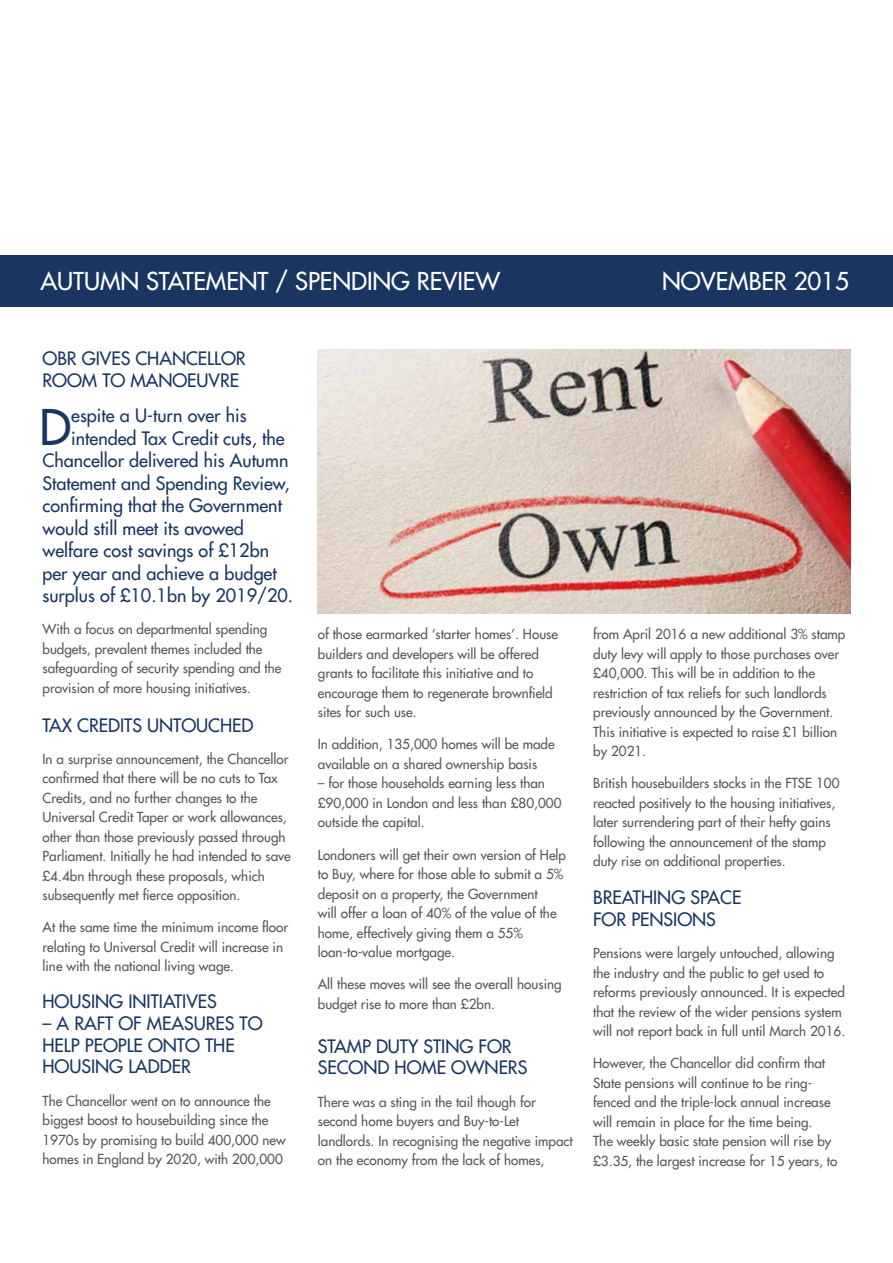
<style>
.page{position:relative;width:893px;height:1263px;background:#fff}
.page>*{position:absolute;margin:0;border:0;box-sizing:border-box;transform-origin:0 0}
.t1{font:47.85px "Futura LT";color:#1a3660}
.t2{font:24px "Futura LT";letter-spacing:-.005em;color:#fff}
.t3{font:18px/21.6px "Futura LT";color:#1a3660}
.t4{font:13.5px/19.5px "Futura LT";color:#575756}
</style>
<div class="page">
<div style="left:0;top:255px;width:893px;height:51px;background:#1a3660"></div>
<img style="left:318px;top:350px;width:532px;height:263px">
<h2 class="t2" style="left:40px;top:266px;width:461px">AUTUMN STATEMENT / SPENDING REVIEW</h2>
<h2 class="t2" style="left:662px;top:266px;width:188px">NOVEMBER 2015</h2>
<h3 class="t3" style="left:43px;top:348px;width:205px">OBR GIVES CHANCELLOR<br>ROOM TO MANOEUVRE</h3>
<h1 class="t1" style="left:39px;top:396px;width:33px">D</h1>
<h3 class="t3" style="left:71px;top:404px;width:177px">espite a U-turn over his</h3>
<h3 class="t3" style="left:71px;top:427px;width:215px">intended Tax Credit cuts, the</h3>
<h3 class="t3" style="left:43px;top:449px;width:247px">Chancellor delivered his Autumn</h3>
<h3 class="t3" style="left:43px;top:472px;width:249px">Statement and Spending Review,</h3>
<h3 class="t3" style="left:43px;top:494px;width:241px">confirming that the Government</h3>
<h3 class="t3" style="left:43px;top:517px;width:203px">would still meet its avowed</h3>
<h3 class="t3" style="left:43px;top:539px;width:228px">welfare cost savings of £12bn</h3>
<h3 class="t3" style="left:43px;top:562px;width:236px">per year and achieve a budget</h3>
<h3 class="t3" style="left:43px;top:584px;width:252px">surplus of £10.1bn by 2019/20.</h3>
<p class="t4" style="left:43px;top:619px;width:241px">With a focus on departmental spending budgets, prevalent themes included the safeguarding of security spending and the provision of more housing initiatives.</p>
<h3 class="t3" style="left:43px;top:714px;width:212px">TAX CREDITS UNTOUCHED</h3>
<p class="t4" style="left:43px;top:749px;width:250px">In a surprise announcement, the Chancellor confirmed that there will be no cuts to Tax Credits, and no further changes to the Universal Credit Taper or work allowances, other than those previously passed through Parliament. Initially he had intended to save £4.4bn through these proposals, which subsequently met fierce opposition.</p>
<p class="t4" style="left:43px;top:918px;width:247px">At the same time the minimum income floor relating to Universal Credit will increase in line with the national living wage.</p>
<h3 class="t3" style="left:43px;top:991px;width:176px">HOUSING INITIATIVES</h3>
<h3 class="t3" style="left:43px;top:1012px;width:222px">– A RAFT OF MEASURES TO<br>HELP PEOPLE ONTO THE<br>HOUSING LADDER</h3>
<p class="t4" style="left:43px;top:1091px;width:245px">The Chancellor went on to announce the biggest boost to housebuilding since the 1970s by promising to build 400,000 new homes in England by 2020, with 200,000</p>
<p class="t4" style="left:318px;top:624px;width:242px">of those earmarked ‘starter homes’. House builders and developers will be offered grants to facilitate this initiative and to encourage them to regenerate brownfield sites for such use.</p>
<p class="t4" style="left:318px;top:734px;width:238px">In addition, 135,000 homes will be made available on a shared ownership basis</p>
<p class="t4" style="left:318px;top:773px;width:245px">– for those households earning less than £90,000 in London and less than £80,000 outside the capital.</p>
<p class="t4" style="left:318px;top:845px;width:250px">Londoners will get their own version of Help to Buy, where for those able to submit a 5% deposit on a property, the Government<br>will offer a loan of 40% of the value of the home, effectively giving them a 55% loan-to-value mortgage.</p>
<p class="t4" style="left:318px;top:974px;width:245px">All these moves will see the overall housing budget rise to more than £2bn.</p>
<h3 class="t3" style="left:318px;top:1035px;width:211px">STAMP DUTY STING FOR<br>SECOND HOME OWNERS</h3>
<p class="t4" style="left:318px;top:1092px;width:256px">There was a sting in the tail though for second home buyers and Buy-to-Let landlords. In recognising the negative impact on the economy from the lack of homes,</p>
<p class="t4" style="left:593px;top:624px;width:254px">from April 2016 a new additional 3% stamp duty levy will apply to those purchases over £40,000. This will be in addition to the restriction of tax reliefs for such landlords previously announced by the Government.<br>This initiative is expected to raise £1 billion by 2021.</p>
<p class="t4" style="left:593px;top:773px;width:248px">British housebuilders stocks in the FTSE 100 reacted positively to the housing initiatives, later surrendering part of their hefty gains following the announcement of the stamp duty rise on additional properties.</p>
<h3 class="t3" style="left:593px;top:887px;width:150px">BREATHING SPACE<br>FOR PENSIONS</h3>
<p class="t4" style="left:593px;top:943px;width:254px">Pensions were largely untouched, allowing the industry and the public to get used to reforms previously announced. It is expected that the review of the wider pensions system will not report back in full until March 2016.</p>
<p class="t4" style="left:593px;top:1053px;width:246px">However, the Chancellor did confirm that State pensions will continue to be ring&shy;fenced and the triple-lock annual increase will remain in place for the time being.<br>The weekly basic state pension will rise by £3.35, the largest increase for 15 years, to</p>
</div>
